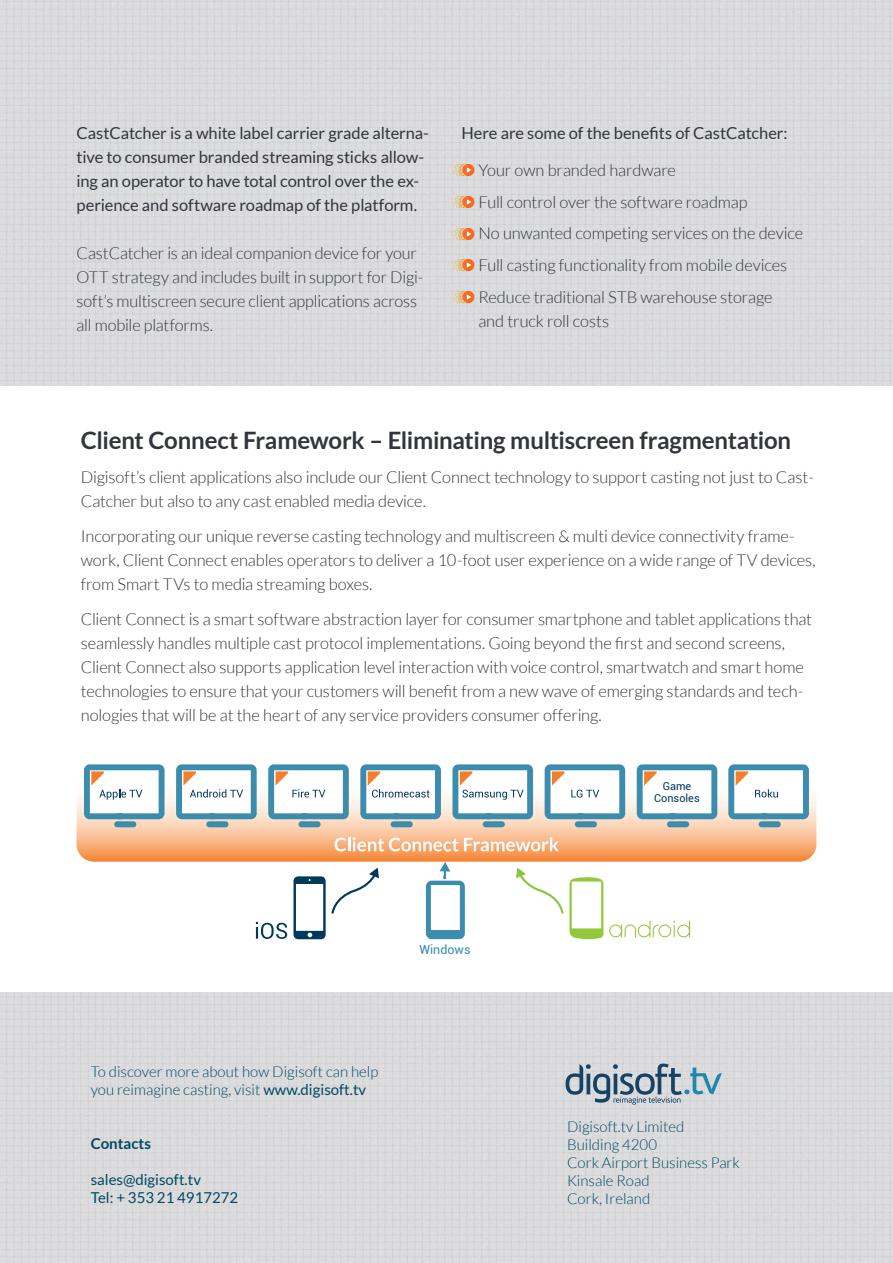
<style>
.page{position:relative;width:893px;height:1263px;background:#dbdbdd}
.page>*{position:absolute;margin:0;border:0;box-sizing:border-box;transform-origin:0 0}
.t1{font:700 24px "Lato";letter-spacing:-.01em;color:#32353c}
.t2{font:300 16.5px/24px "Lato";letter-spacing:-.01em;color:#32353c}
.t3{font:16.5px/24px "Lato";letter-spacing:-.005em;color:#32353c}
.t4{font:300 15px/18px "Lato";color:#004863}
.t5{font:15px/18px "Lato";color:#004863}
.t6{font:700 15px "Lato";color:#004863}
.t7{font:12.45px "Roboto";color:#3c8cad}
.t8{font:10.95px/12.1px "Roboto";color:#00395c;text-align:center}
.s1{font-weight:400}
</style>
<div class="page">
<div style="left:0;top:386px;width:893px;height:606px;background:#fff"></div>
<svg style="left:77px;top:775px;width:739px;height:87px;background:#f8bd92"></svg>
<svg style="left:256px;top:922px;width:31px;height:17px"></svg>
<div style="left:114px;top:821px;width:22px;height:6px;background:#3c8cad;border-radius:3px"></div>
<div style="left:206px;top:821px;width:22px;height:6px;background:#3c8cad;border-radius:3px"></div>
<div style="left:298px;top:821px;width:23px;height:6px;background:#3c8cad;border-radius:3px"></div>
<div style="left:391px;top:821px;width:22px;height:6px;background:#3c8cad;border-radius:3px"></div>
<div style="left:483px;top:821px;width:22px;height:6px;background:#3c8cad;border-radius:3px"></div>
<div style="left:575px;top:821px;width:22px;height:6px;background:#3c8cad;border-radius:3px"></div>
<div style="left:667px;top:821px;width:22px;height:6px;background:#3c8cad;border-radius:3px"></div>
<svg style="left:637px;top:764px;width:80px;height:55px"></svg>
<div style="left:759px;top:821px;width:22px;height:6px;background:#3c8cad;border-radius:3px"></div>
<svg style="left:84px;top:764px;width:81px;height:55px"></svg>
<svg style="left:176px;top:764px;width:81px;height:55px"></svg>
<svg style="left:268px;top:764px;width:81px;height:55px"></svg>
<svg style="left:360px;top:764px;width:81px;height:55px"></svg>
<svg style="left:452px;top:764px;width:81px;height:55px"></svg>
<svg style="left:545px;top:764px;width:80px;height:55px"></svg>
<svg style="left:728px;top:764px;width:81px;height:55px"></svg>
<svg style="left:293px;top:867px;width:86px;height:72px"></svg>
<svg style="left:516px;top:867px;width:174px;height:72px"></svg>
<svg style="left:426px;top:862px;width:39px;height:77px"></svg>
<svg style="left:335px;top:837px;width:224px;height:14px"></svg>
<svg style="left:566px;top:1063px;width:156px;height:41px;background:#a4b3be"></svg>
<svg style="left:449px;top:164px;width:25px;height:12px"></svg>
<svg style="left:449px;top:196px;width:25px;height:12px"></svg>
<svg style="left:449px;top:228px;width:25px;height:12px"></svg>
<svg style="left:449px;top:259px;width:25px;height:12px"></svg>
<svg style="left:449px;top:291px;width:25px;height:12px"></svg>
<p class="t3" style="left:77px;top:120px;width:354px">CastCatcher is a white label carrier grade alterna&shy;tive to consumer branded streaming sticks allow&shy;ing an operator to have total control over the ex&shy;perience and software roadmap of the platform.</p>
<p class="t2" style="left:77px;top:241px;width:348px">CastCatcher is an ideal companion device for your OTT strategy and includes built in support for Digi&shy;soft’s multiscreen secure client applications across all mobile platforms.</p>
<p class="t3" style="left:461px;top:120px;width:328px">Here are some of the benefits of CastCatcher:</p>
<p class="t2" style="left:478px;top:155px;width:326px;line-height:31.7px">Your own branded hardware<br>Full control over the software roadmap<br>No unwanted competing services on the device Full casting functionality from mobile devices Reduce traditional STB warehouse storage</p>
<p class="t2" style="left:478px;top:309px;width:132px">and truck roll costs</p>
<h1 class="t1" style="left:81px;top:426px;width:712px">Client Connect Framework – Eliminating multiscreen fragmentation</h1>
<p class="t2" style="left:81px;top:465px;width:735px">Digisoft’s client applications also include our Client Connect technology to support casting not just to Cast-<br>Catcher but also to any cast enabled media device.</p>
<p class="t2" style="left:81px;top:524px;width:736px">Incorporating our unique reverse casting technology and multiscreen &amp; multi device connectivity frame&shy;work, Client Connect enables operators to deliver a 10-foot user experience on a wide range of TV devices, from Smart TVs to media streaming boxes.</p>
<p class="t2" style="left:81px;top:607px;width:733px">Client Connect is a smart software abstraction layer for consumer smartphone and tablet applications that seamlessly handles multiple cast protocol implementations. Going beyond the first and second screens, Client Connect also supports application level interaction with voice control, smartwatch and smart home technologies to ensure that your customers will benefit from a new wave of emerging standards and tech&shy;nologies that will be at the heart of any service providers consumer offering.</p>
<p class="t7" style="left:419px;top:940px;width:53px">Windows</p>
<p class="t4" style="left:91px;top:1063px;width:289px">To discover more about how Digisoft can help you reimagine casting, visit <span class="s1">www.digisoft.tv</span></p>
<p class="t6" style="left:91px;top:1135px;width:62px">Contacts</p>
<p class="t5" style="left:91px;top:1171px;width:149px">sales@digisoft.tv<br>Tel: + 353 21 4917272</p>
<p class="t8" style="left:654px;top:779px;width:47px">Game<br>Consoles</p>
<p class="t4" style="left:567px;top:1117px;width:174px">Digisoft.tv Limited<br>Building 4200<br>Cork Airport Business Park<br>Kinsale Road<br>Cork, Ireland</p>
</div>
